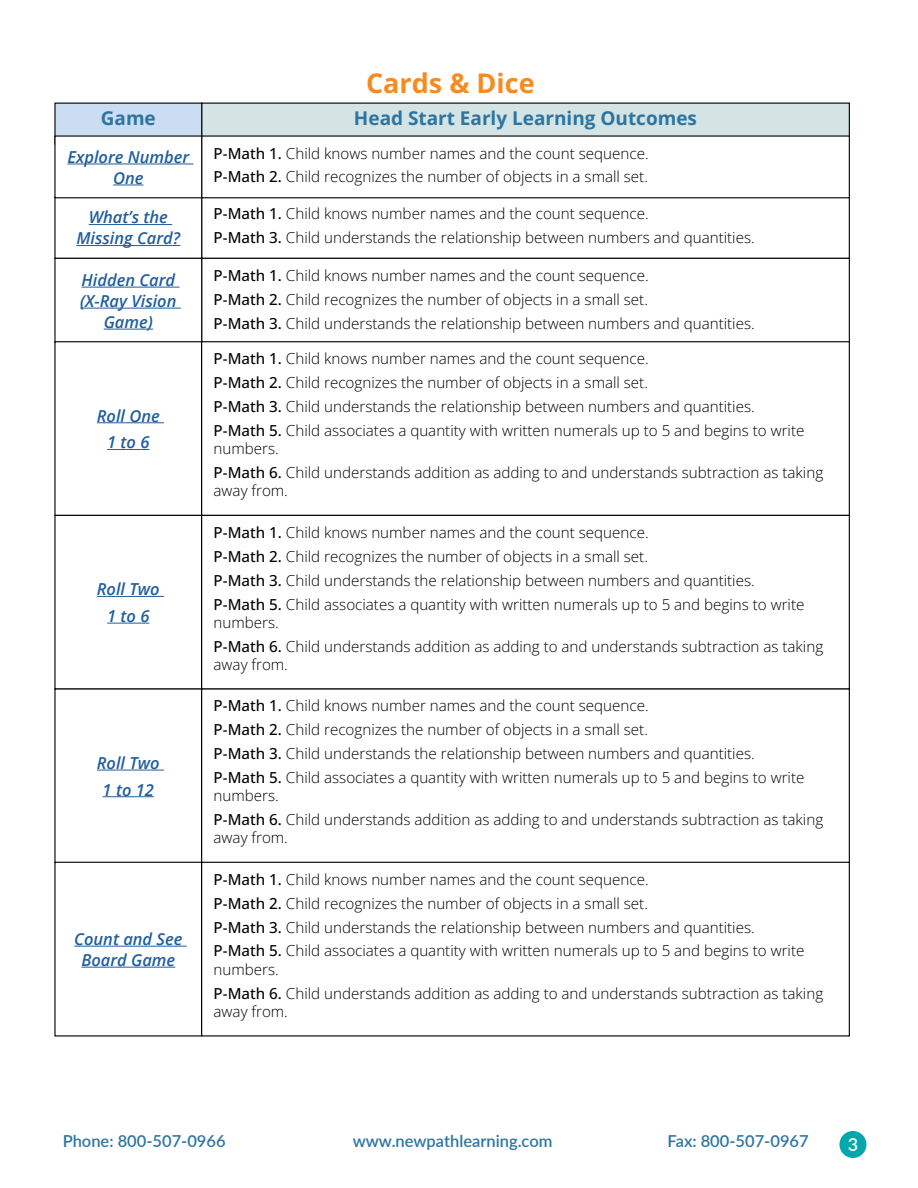
<style>
.page{position:relative;width:918px;height:1188px;background:#fff}
.page>*{position:absolute;margin:0;border:0;box-sizing:border-box;transform-origin:0 0}
.t1{font:700 27px "Open Sans";color:#f68b1f}
.t2{font:700 18.9px "Open Sans";color:#2d75a0}
.t3{font:600 18px "Lato";color:#fff}
.t4{font:italic 600 16.5px/21px "Open Sans";color:#215e9e;text-align:center}
.t5{font:600 16.5px "Lato";color:#2d75a0}
.t6{font:300 15.15px/23.9px "Open Sans";color:#000}
.s1{font-weight:500}
</style>
<div class="page">
<div style="left:839px;top:1131px;width:27px;height:27px;background:#00a8ab;border-radius:50%"></div>
<div style="left:202px;top:103px;width:647px;height:41px;background:#d4e4e4"></div>
<div style="left:55px;top:103px;width:147px;height:41px;background:#caddf2"></div>
<div style="left:201px;top:258px;width:649px;height:85px;border:1px solid #000"></div>
<hr style="left:89px;top:224px;width:83px;height:1px;background:#215e9e">
<hr style="left:76px;top:245px;width:104px;height:1px;background:#215e9e">
<div style="left:54px;top:196px;width:148px;height:63px;border:1px solid #000"></div>
<hr style="left:81px;top:287px;width:98px;height:1px;background:#215e9e">
<hr style="left:80px;top:308px;width:101px;height:1px;background:#215e9e">
<hr style="left:104px;top:329px;width:49px;height:1px;background:#215e9e">
<div style="left:54px;top:258px;width:148px;height:85px;border:1px solid #000"></div>
<div style="left:202px;top:136px;width:647px;height:62px;background:#fff"></div>
<div style="left:201px;top:135px;width:649px;height:63px;border:1px solid #000"></div>
<div style="left:55px;top:136px;width:147px;height:62px;background:#fff"></div>
<hr style="left:67px;top:164px;width:127px;height:1px;background:#215e9e">
<hr style="left:113px;top:185px;width:31px;height:1px;background:#215e9e">
<div style="left:54px;top:135px;width:148px;height:63px;border:1px solid #000"></div>
<hr style="left:97px;top:422px;width:67px;height:1px;background:#215e9e">
<hr style="left:107px;top:449px;width:42px;height:1px;background:#215e9e">
<div style="left:54px;top:341px;width:148px;height:175px;border:1px solid #000"></div>
<hr style="left:97px;top:596px;width:67px;height:1px;background:#215e9e">
<hr style="left:107px;top:623px;width:42px;height:1px;background:#215e9e">
<div style="left:54px;top:515px;width:148px;height:175px;border:1px solid #000"></div>
<hr style="left:97px;top:770px;width:67px;height:1px;background:#215e9e">
<hr style="left:103px;top:796px;width:51px;height:1px;background:#215e9e">
<div style="left:54px;top:688px;width:148px;height:175px;border:1px solid #000"></div>
<hr style="left:74px;top:946px;width:113px;height:1px;background:#215e9e">
<hr style="left:81px;top:967px;width:94px;height:1px;background:#215e9e">
<div style="left:201px;top:341px;width:649px;height:175px;border:1px solid #000"></div>
<div style="left:201px;top:688px;width:649px;height:175px;border:1px solid #000"></div>
<div style="left:201px;top:862px;width:649px;height:174px;border:1px solid #000"></div>
<h1 class="t1" style="left:366px;top:65px;width:170px">Cards &amp; Dice</h1>
<p class="t2" style="left:101px;top:106px;width:57px">Game</p>
<p class="t2" style="left:354px;top:106px;width:345px">Head Start Early Learning Outcomes</p>
<p class="t4" style="left:67px;top:146px;width:123px">Explore Number<br>One</p>
<p class="t4" style="left:76px;top:206px;width:105px">What’s the<br>Missing Card?</p>
<p class="t4" style="left:80px;top:269px;width:98px">Hidden Card (X-Ray Vision<br>Game)</p>
<p class="t4" style="left:97px;top:402px;width:64px;line-height:26.7px">Roll One<br>1 to 6</p>
<p class="t4" style="left:97px;top:576px;width:64px;line-height:26.7px">Roll Two<br>1 to 6</p>
<p class="t4" style="left:97px;top:749px;width:64px;line-height:26.7px">Roll Two<br>1 to 12</p>
<p class="t4" style="left:74px;top:928px;width:110px">Count and See<br>Board Game</p>
<p class="t6" style="left:214px;top:141px;width:437px"><span class="s1">P-Math 1.</span> Child knows number names and the count sequence.<br><span class="s1">P-Math 2.</span> Child recognizes the number of objects in a small set.</p>
<p class="t6" style="left:214px;top:201px;width:543px"><span class="s1">P-Math 1.</span> Child knows number names and the count sequence.<br><span class="s1">P-Math 3.</span> Child understands the relationship between numbers and quantities.</p>
<p class="t6" style="left:214px;top:263px;width:543px"><span class="s1">P-Math 1.</span> Child knows number names and the count sequence.<br><span class="s1">P-Math 2.</span> Child recognizes the number of objects in a small set.<br><span class="s1">P-Math 3.</span> Child understands the relationship between numbers and quantities.</p>
<p class="t6" style="left:214px;top:346px;width:592px"><span class="s1">P-Math 1.</span> Child knows number names and the count sequence.<br><span class="s1">P-Math 2.</span> Child recognizes the number of objects in a small set.<br><span class="s1">P-Math 3.</span> Child understands the relationship between numbers and quantities.<br><span class="s1">P-Math 5.</span> Child associates a quantity with written numerals up to 5 and begins to write</p>
<p class="t6" style="left:214px;top:436px;width:611px">numbers.<br><span class="s1">P-Math 6.</span> Child understands addition as adding to and understands subtraction as taking</p>
<p class="t6" style="left:214px;top:478px;width:76px">away from.</p>
<p class="t6" style="left:214px;top:520px;width:592px"><span class="s1">P-Math 1.</span> Child knows number names and the count sequence.<br><span class="s1">P-Math 2.</span> Child recognizes the number of objects in a small set.<br><span class="s1">P-Math 3.</span> Child understands the relationship between numbers and quantities.<br><span class="s1">P-Math 5.</span> Child associates a quantity with written numerals up to 5 and begins to write</p>
<p class="t6" style="left:214px;top:610px;width:611px">numbers.<br><span class="s1">P-Math 6.</span> Child understands addition as adding to and understands subtraction as taking</p>
<p class="t6" style="left:214px;top:652px;width:76px">away from.</p>
<p class="t6" style="left:214px;top:694px;width:592px"><span class="s1">P-Math 1.</span> Child knows number names and the count sequence.<br><span class="s1">P-Math 2.</span> Child recognizes the number of objects in a small set.<br><span class="s1">P-Math 3.</span> Child understands the relationship between numbers and quantities.<br><span class="s1">P-Math 5.</span> Child associates a quantity with written numerals up to 5 and begins to write</p>
<p class="t6" style="left:214px;top:784px;width:611px">numbers.<br><span class="s1">P-Math 6.</span> Child understands addition as adding to and understands subtraction as taking</p>
<p class="t6" style="left:214px;top:826px;width:76px">away from.</p>
<p class="t6" style="left:214px;top:867px;width:592px"><span class="s1">P-Math 1.</span> Child knows number names and the count sequence.<br><span class="s1">P-Math 2.</span> Child recognizes the number of objects in a small set.<br><span class="s1">P-Math 3.</span> Child understands the relationship between numbers and quantities.<br><span class="s1">P-Math 5.</span> Child associates a quantity with written numerals up to 5 and begins to write</p>
<p class="t6" style="left:214px;top:957px;width:611px">numbers.<br><span class="s1">P-Math 6.</span> Child understands addition as adding to and understands subtraction as taking</p>
<p class="t6" style="left:214px;top:999px;width:76px">away from.</p>
<p class="t5" style="left:63px;top:1129px;width:165px">Phone: 800-507-0966</p>
<p class="t5" style="left:353px;top:1129px;width:201px">www.newpathlearning.com</p>
<p class="t5" style="left:668px;top:1129px;width:143px">Fax: 800-507-0967</p>
<p class="t3" style="left:848px;top:1131px;width:12px">3</p>
</div>
